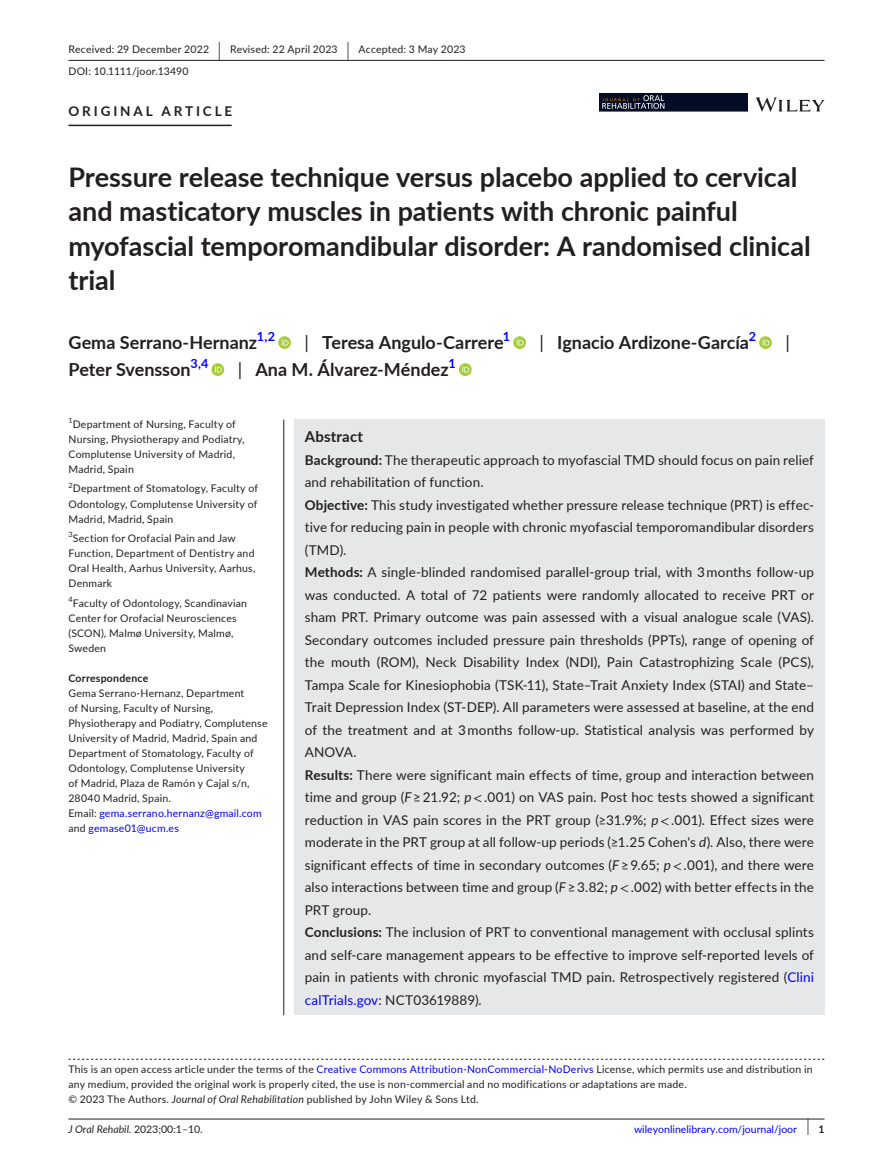
<style>
.page{position:relative;width:893px;height:1174px;background:#fff}
.page>*{position:absolute;margin:0;border:0;box-sizing:border-box;transform-origin:0 0}
.t1{font:700 27px/34.5px "Lato";letter-spacing:-.005em;color:#231f20}
.t2{font:700 18px "Lato";color:#231f20}
.t3{font:18px "Lato";color:#231f20}
.t4{font:700 15px "Lato";letter-spacing:.015em;color:#231f20}
.t5{font:13.5px/22.5px "Lato";letter-spacing:.01em;color:#231f20}
.t6{font:700 13.5px "Lato";letter-spacing:.215em;color:#231f20}
.t7{font:700 12.6px "Lato";color:#00f}
.t8{font:10.5px/15px "Lato";letter-spacing:.02em;color:#231f20}
.t9{font:10.5px "Lato";color:#00f}
.t10{font:italic 10.5px "Lato";color:#231f20}
.t11{font:700 10.5px "Lato";letter-spacing:.02em;color:#231f20}
.s1{font-size:19.65px}
.s2{font-weight:400}
.s3{color:#00f}
.s4{font-weight:700}
.s5{font-style:italic}
.s6{font-family:"STIX"}
.s7{font-style:normal}
.s8{font-size:17.4px;color:#231f20}
.s9{font-weight:700;color:#231f20}
</style>
<div class="page">
<hr style="left:68px;top:1118px;width:756px;height:1px;background:#231f20">
<svg style="left:756px;top:97px;width:68px;height:15px"></svg>
<div style="left:599px;top:93px;width:149px;height:19px;background:#050c26"></div>
<hr style="left:599px;top:111px;width:149px;height:1px;background:#3e8690">
<svg style="left:602px;top:95px;width:62px;height:14px"></svg>
<hr style="left:68px;top:60px;width:756px;height:1px;background:#231f20">
<hr style="left:68px;top:125px;width:164px;height:1px;background:#231f20">
<svg style="left:278px;top:336px;width:13px;height:13px"></svg>
<svg style="left:282px;top:338px;width:7px;height:7px"></svg>
<svg style="left:513px;top:336px;width:13px;height:13px"></svg>
<svg style="left:517px;top:338px;width:7px;height:7px"></svg>
<svg style="left:759px;top:336px;width:13px;height:13px"></svg>
<svg style="left:762px;top:338px;width:7px;height:7px"></svg>
<svg style="left:211px;top:363px;width:13px;height:13px"></svg>
<svg style="left:215px;top:365px;width:7px;height:7px"></svg>
<svg style="left:459px;top:363px;width:13px;height:13px"></svg>
<svg style="left:462px;top:365px;width:7px;height:7px"></svg>
<svg style="left:68px;top:1058px;width:756px;height:1px"></svg>
<div style="left:294px;top:419px;width:530px;height:596px;background:#e6e7e9"></div>
<hr style="left:283px;top:419px;width:1px;height:596px;background:#231f20">
<p class="t8" style="left:68px;top:38px;width:399px;line-height:21.8px">Received: 29 December 2022 <span class="s1">|</span> Revised: 22 April 2023 <span class="s1">|</span> Accepted: 3 May 2023<br>DOI: 10.1111/joor.13490</p>
<p class="t6" style="left:68px;top:101px;width:165px">ORIGINAL ARTICLE</p>
<h1 class="t1" style="left:68px;top:159px;width:744px">Pressure release technique versus placebo applied to cervical and masticatory muscles in patients with chronic painful myofascial temporomandibular disorder: A randomised clinical trial</h1>
<h2 class="t2" style="left:68px;top:329px;width:190px">Gema Serrano-Hernanz</h2>
<p class="t7" style="left:257px;top:327px;width:20px">1,2</p>
<h2 class="t2" style="left:304px;top:329px;width:201px"><span class="s2">|</span> Teresa Angulo-Carrere</h2>
<p class="t7" style="left:503px;top:327px;width:9px">1</p>
<h2 class="t2" style="left:539px;top:329px;width:211px"><span class="s2">|</span> Ignacio Ardizone-García</h2>
<p class="t7" style="left:749px;top:327px;width:9px">2</p>
<h2 class="t3" style="left:785px;top:329px;width:6px">|</h2>
<h2 class="t2" style="left:68px;top:356px;width:124px">Peter Svensson</h2>
<p class="t7" style="left:191px;top:354px;width:19px">3,4</p>
<h2 class="t2" style="left:238px;top:356px;width:213px"><span class="s2">|</span> Ana M. Álvarez-Méndez</h2>
<p class="t7" style="left:449px;top:354px;width:9px">1</p>
<p class="t8" style="left:68px;top:416px;width:178px"><sup>1</sup>Department of Nursing, Faculty of<br>Nursing, Physiotherapy and Podiatry,<br>Complutense University of Madrid,<br>Madrid, Spain</p>
<p class="t8" style="left:68px;top:481px;width:191px;text-align:justify"><sup>2</sup>Department of Stomatology, Faculty of Odontology, Complutense University of Madrid, Madrid, Spain</p>
<p class="t8" style="left:68px;top:530px;width:189px"><sup>3</sup>Section for Orofacial Pain and Jaw<br>Function, Department of Dentistry and<br>Oral Health, Aarhus University, Aarhus,<br>Denmark</p>
<p class="t8" style="left:68px;top:595px;width:180px"><sup>4</sup>Faculty of Odontology, Scandinavian<br>Center for Orofacial Neurosciences (SCON), Malmø University, Malmø,<br>Sweden</p>
<p class="t11" style="left:68px;top:670px;width:81px">Correspondence</p>
<p class="t8" style="left:68px;top:685px;width:201px">Gema Serrano-Hernanz, Department<br>of Nursing, Faculty of Nursing, Physiotherapy and Podiatry, Complutense University of Madrid, Madrid, Spain and Department of Stomatology, Faculty of Odontology, Complutense University<br>of Madrid, Plaza de Ramón y Cajal s/n, 28040 Madrid, Spain.<br>Email: <span class="s3">gema.serrano.hernanz@gmail.com </span>and <span class="s3">gemase01@ucm.es</span></p>
<p class="t4" style="left:305px;top:425px;width:60px">Abstract</p>
<p class="t5" style="left:305px;top:448px;width:511px"><span class="s4">Background:</span> The therapeutic approach to myofascial TMD should focus on pain relief and rehabilitation of function.<br><span class="s4">Objective:</span> This study investigated whether pressure release technique (PRT) is effec&shy;tive for reducing pain in people with chronic myofascial temporomandibular disorders (TMD).<br><span class="s4">Methods:</span> A single-blinded randomised parallel-group trial, with 3 months follow-up was conducted. A total of 72 patients were randomly allocated to receive PRT or sham PRT. Primary outcome was pain assessed with a visual analogue scale (VAS).<br>Secondary outcomes included pressure pain thresholds (PPTs), range of opening of the mouth (ROM), Neck Disability Index (NDI), Pain Catastrophizing Scale (PCS), Tampa Scale for Kinesiophobia (TSK-11), State–Trait Anxiety Index (STAI) and State– Trait Depression Index (ST-DEP). All parameters were assessed at baseline, at the end of the treatment and at 3 months follow-up. Statistical analysis was performed by ANOVA.<br><span class="s4">Results:</span> There were significant main effects of time, group and interaction between time and group (<span class="s5">F</span> ≥ 21.92; <span class="s5">p</span><span class="s6">&lt;</span> .001) on VAS pain. Post hoc tests showed a significant reduction in VAS pain scores in the PRT group (≥31.9%; <span class="s5">p</span><span class="s6">&lt;</span> .001). Effect sizes were moderate in the PRT group at all follow-up periods (≥1.25 Cohen's <span class="s5">d</span>). Also, there were significant effects of time in secondary outcomes (<span class="s5">F</span> ≥ 9.65; <span class="s5">p</span><span class="s6">&lt;</span> .001), and there were also interactions between time and group (<span class="s5">F</span> ≥ 3.82; <span class="s5">p</span><span class="s6">&lt;</span> .002) with better effects in the PRT group.<br><span class="s4">Conclusions:</span> The inclusion of PRT to conventional management with occlusal splints and self-care management appears to be effective to improve self-reported levels of pain in patients with chronic myofascial TMD pain. Retrospectively registered (<span class="s3">Clini calTrials.gov</span>: NCT03619889).</p>
<p class="t8" style="left:68px;top:1061px;width:746px">This is an open access article under the terms of the <span class="s3">Creative Commons Attribution-NonCommercial-NoDerivs</span> License, which permits use and distribution in any medium, provided the original work is properly cited, the use is non-commercial and no modifications or adaptations are made.<br>© 2023 The Authors. <span class="s5">Journal of Oral Rehabilitation</span> published by John Wiley &amp; Sons Ltd.</p>
<p class="t10" style="left:68px;top:1121px;width:136px">J Oral Rehabil. <span class="s7">2023;00:1–10.</span></p>
<p class="t9" style="left:634px;top:1121px;width:192px">wileyonlinelibrary.com/journal/joor <span class="s8">|</span> <span class="s9">1</span></p>
</div>
